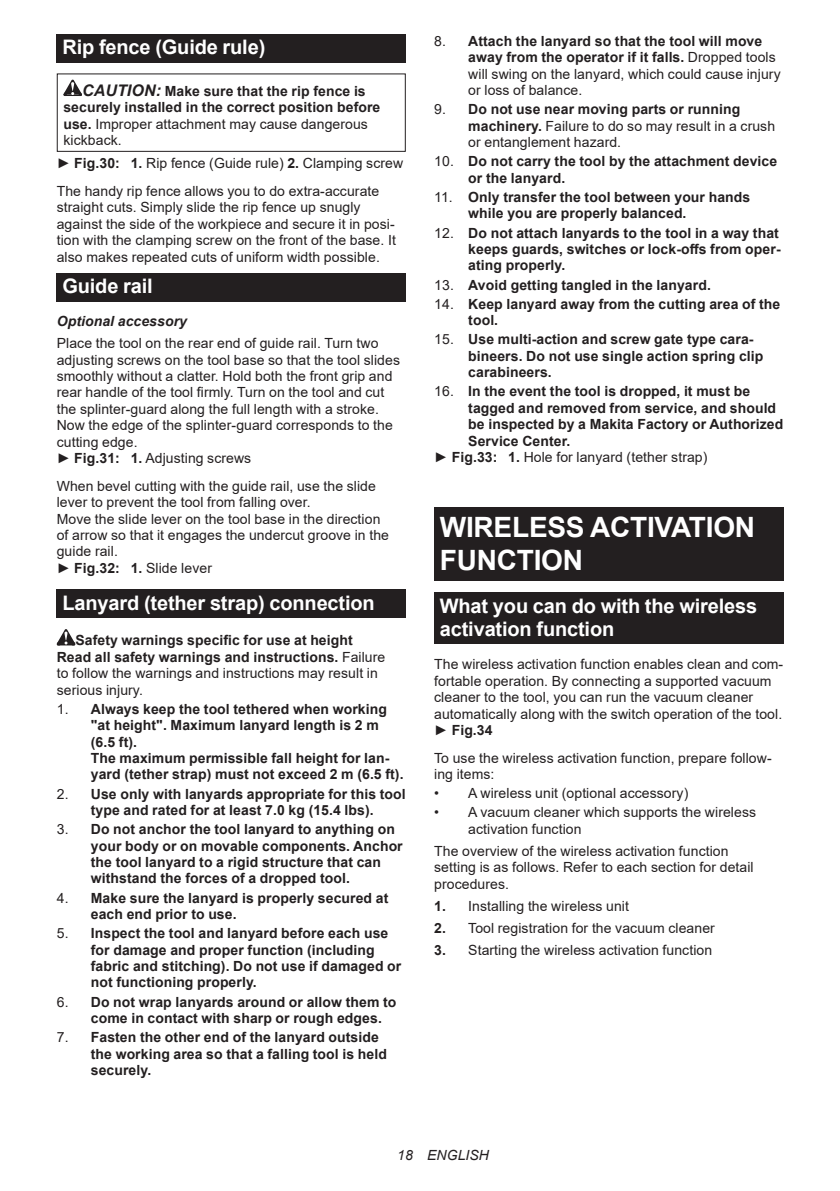
<style>
.page{position:relative;width:840px;height:1191px;background:#fff}
.page>*{position:absolute;margin:0;border:0;box-sizing:border-box;transform-origin:0 0}
.t1{font:700 28px/32.8px "Arial";letter-spacing:-.01em;color:#fff}
.t2{font:700 20px/23.4px "Arial";letter-spacing:-.01em;color:#fff}
.t3{font:14px/16.4px "Arial";letter-spacing:.005em;color:#231f20}
.t4{font:700 14px/16.4px "Arial";letter-spacing:.005em;color:#231f20}
.t5{font:italic 700 14px "Arial";letter-spacing:.005em;color:#231f20}
.t6{font:italic 14px "Arial";letter-spacing:.005em;color:#231f20}
.s1{font-style:italic;font-size:16px}
.s2{font-weight:400}
.s3{font-weight:700}
</style>
<div class="page">
<div style="left:57px;top:34px;width:348px;height:29px;background:#231f20"></div>
<svg style="left:63px;top:80px;width:19px;height:16px"></svg>
<div style="left:57px;top:73px;width:348px;height:79px;border:1px solid #231f20"></div>
<div style="left:57px;top:273px;width:348px;height:28px;background:#231f20"></div>
<div style="left:57px;top:589px;width:348px;height:29px;background:#231f20"></div>
<svg style="left:57px;top:629px;width:18px;height:16px"></svg>
<div style="left:434px;top:507px;width:348px;height:74px;background:#231f20"></div>
<div style="left:434px;top:592px;width:348px;height:52px;background:#231f20"></div>
<h2 class="t2" style="left:62px;top:36px;width:204px">Rip fence (Guide rule)</h2>
<p class="t4" style="left:63px;top:83px;width:318px;text-indent:19px"><span class="s1">CAUTION:</span> Make sure that the rip fence is securely installed in the correct position before use. <span class="s2">Improper attachment may cause dangerous kickback.</span></p>
<p class="t3" style="left:57px;top:149px;width:348px;line-height:27.8px">► <span class="s3">Fig.30: 1.</span> Rip fence (Guide rule) <span class="s3">2.</span> Clamping screw<br>The handy rip fence allows you to do extra-accurate</p>
<p class="t3" style="left:57px;top:199px;width:340px">straight cuts. Simply slide the rip fence up snugly against the side of the workpiece and secure it in posi&shy;tion with the clamping screw on the front of the base. It also makes repeated cuts of uniform width possible.</p>
<h2 class="t2" style="left:62px;top:274px;width:92px">Guide rail</h2>
<p class="t5" style="left:57px;top:312px;width:132px">Optional accessory</p>
<p class="t3" style="left:57px;top:335px;width:344px">Place the tool on the rear end of guide rail. Turn two adjusting screws on the tool base so that the tool slides smoothly without a clatter. Hold both the front grip and rear handle of the tool firmly. Turn on the tool and cut the splinter-guard along the full length with a stroke.<br>Now the edge of the splinter-guard corresponds to the cutting edge.<br>► <span class="s3">Fig.31: 1.</span> Adjusting screws</p>
<p class="t3" style="left:57px;top:477px;width:333px">When bevel cutting with the guide rail, use the slide lever to prevent the tool from falling over.<br>Move the slide lever on the tool base in the direction of arrow so that it engages the undercut groove in the guide rail.<br>► <span class="s3">Fig.32: 1.</span> Slide lever</p>
<h2 class="t2" style="left:62px;top:591px;width:314px">Lanyard (tether strap) connection</h2>
<p class="t4" style="left:57px;top:632px;width:330px;text-indent:19px">Safety warnings specific for use at height Read all safety warnings and instructions. <span class="s2">Failure to follow the warnings and instructions may result in serious injury.</span></p>
<p class="t4" style="left:91px;top:701px;width:314px;text-indent:-34px"><span class="s2">1.</span> Always keep the tool tethered when working "at height". Maximum lanyard length is 2 m (6.5 ft).<br>The maximum permissible fall height for lan&shy;yard (tether strap) must not exceed 2 m (6.5 ft).</p>
<p class="t4" style="left:57px;top:785px;width:350px;text-align:center"><span class="s2">2.</span> Use only with lanyards appropriate for this tool type and rated for at least 7.0 kg (15.4 lbs).</p>
<p class="t4" style="left:91px;top:821px;width:313px;text-indent:-34px"><span class="s2">3.</span> Do not anchor the tool lanyard to anything on your body or on movable components. Anchor the tool lanyard to a rigid structure that can withstand the forces of a dropped tool.</p>
<p class="t4" style="left:91px;top:889px;width:299px;text-indent:-34px"><span class="s2">4.</span> Make sure the lanyard is properly secured at each end prior to use.</p>
<p class="t4" style="left:91px;top:925px;width:312px;text-indent:-34px"><span class="s2">5.</span> Inspect the tool and lanyard before each use for damage and proper function (including fabric and stitching). Do not use if damaged or not functioning properly.</p>
<p class="t4" style="left:91px;top:993px;width:307px;text-indent:-34px"><span class="s2">6.</span> Do not wrap lanyards around or allow them to come in contact with sharp or rough edges.</p>
<p class="t4" style="left:91px;top:1029px;width:297px;text-indent:-34px"><span class="s2">7.</span> Fasten the other end of the lanyard outside the working area so that a falling tool is held securely.</p>
<p class="t3" style="left:468px;top:33px;width:314px;text-indent:-34px">8. <span class="s3">Attach the lanyard so that the tool will move away from the operator if it falls.</span> Dropped tools will swing on the lanyard, which could cause injury or loss of balance.</p>
<p class="t3" style="left:468px;top:101px;width:308px;text-indent:-34px">9. <span class="s3">Do not use near moving parts or running machinery.</span> Failure to do so may result in a crush or entanglement hazard.</p>
<p class="t4" style="left:468px;top:153px;width:310px;text-indent:-34px"><span class="s2">10.</span> Do not carry the tool by the attachment device or the lanyard.</p>
<p class="t4" style="left:468px;top:189px;width:283px;text-indent:-34px"><span class="s2">11.</span> Only transfer the tool between your hands while you are properly balanced.</p>
<p class="t4" style="left:468px;top:225px;width:314px;text-indent:-34px"><span class="s2">12.</span> Do not attach lanyards to the tool in a way that keeps guards, switches or lock-offs from oper&shy;ating properly.</p>
<p class="t4" style="left:434px;top:276px;width:278px"><span class="s2">13.</span> Avoid getting tangled in the lanyard.</p>
<p class="t4" style="left:468px;top:296px;width:313px;text-indent:-34px"><span class="s2">14.</span> Keep lanyard away from the cutting area of the tool.</p>
<p class="t4" style="left:468px;top:331px;width:296px;text-indent:-34px"><span class="s2">15.</span> Use multi-action and screw gate type cara&shy;bineers. Do not use single action spring clip carabineers.</p>
<p class="t4" style="left:434px;top:383px;width:317px"><span class="s2">16.</span> In the event the tool is dropped, it must be</p>
<p class="t4" style="left:468px;top:400px;width:309px">tagged and removed from service, and should</p>
<p class="t4" style="left:468px;top:416px;width:316px">be inspected by a Makita Factory or Authorized</p>
<p class="t4" style="left:468px;top:432px;width:103px">Service Center.</p>
<p class="t3" style="left:434px;top:449px;width:274px">► <span class="s3">Fig.33: 1.</span> Hole for lanyard (tether strap)</p>
<h1 class="t1" style="left:439px;top:511px;width:316px">WIRELESS ACTIVATION<br>FUNCTION</h1>
<h2 class="t2" style="left:439px;top:594px;width:319px">What you can do with the wireless activation function</h2>
<p class="t3" style="left:434px;top:656px;width:350px">The wireless activation function enables clean and com&shy;fortable operation. By connecting a supported vacuum cleaner to the tool, you can run the vacuum cleaner automatically along with the switch operation of the tool. ► <span class="s3">Fig.34</span></p>
<p class="t3" style="left:434px;top:749px;width:339px">To use the wireless activation function, prepare follow&shy;ing items:</p>
<p class="t3" style="left:434px;top:785px;width:255px">• A wireless unit (optional accessory)</p>
<p class="t3" style="left:468px;top:804px;width:289px;text-indent:-34px">• A vacuum cleaner which supports the wireless activation function</p>
<p class="t3" style="left:434px;top:842px;width:321px">The overview of the wireless activation function setting is as follows. Refer to each section for detail procedures.</p>
<p class="t3" style="left:434px;top:897px;width:196px"><span class="s3">1.</span> Installing the wireless unit</p>
<p class="t3" style="left:434px;top:919px;width:282px"><span class="s3">2.</span> Tool registration for the vacuum cleaner</p>
<p class="t3" style="left:434px;top:941px;width:279px"><span class="s3">3.</span> Starting the wireless activation function</p>
<p class="t6" style="left:397px;top:1146px;width:93px">18 ENGLISH</p>
</div>
